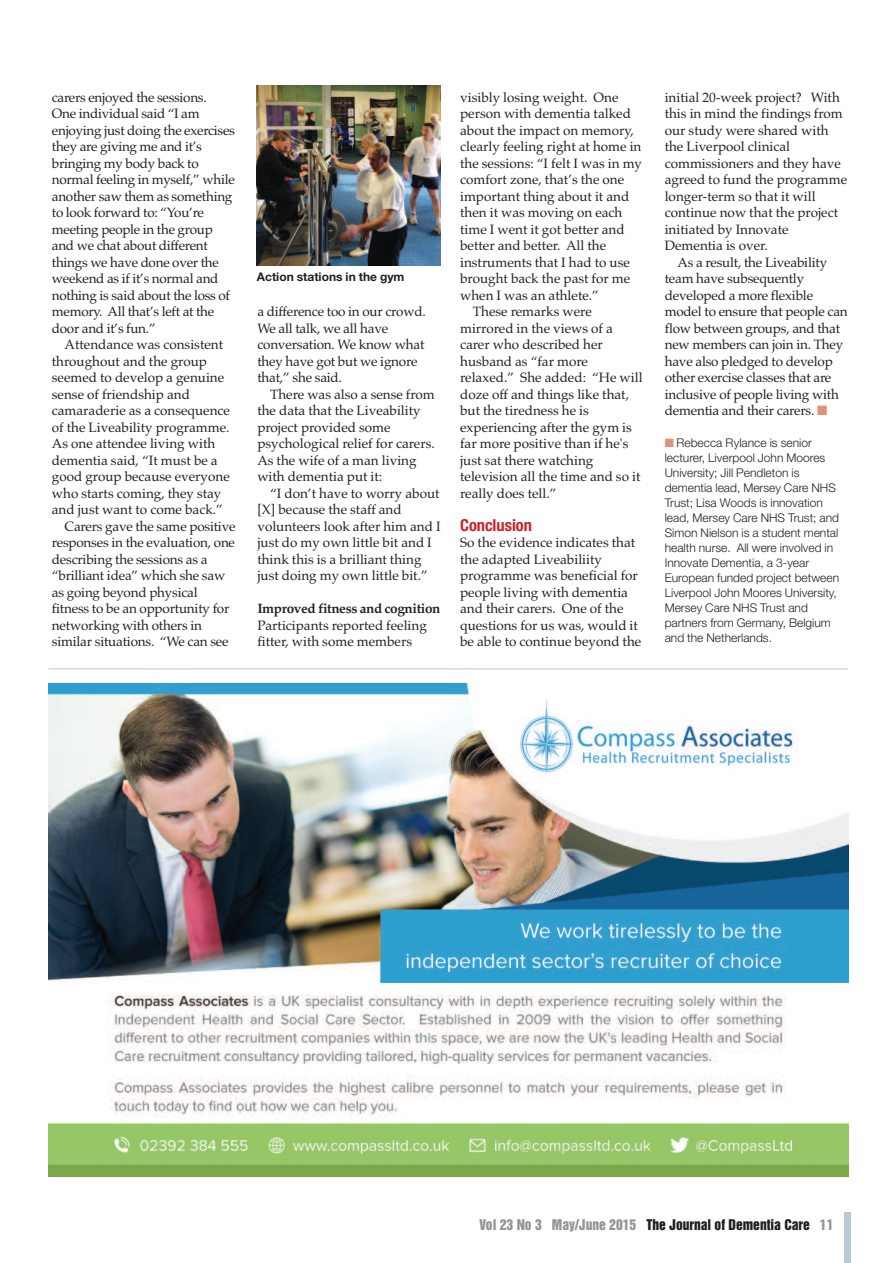
<style>
.page{position:relative;width:893px;height:1263px;background:#fff}
.page>*{position:absolute;margin:0;border:0;box-sizing:border-box;transform-origin:0 0}
.t1{font:700 condensed 16.5px "Helvetica Neue";color:#c8242b}
.t2{font:13.5px/16.5px "Palatino";color:#231f20}
.t3{font:13.5px/16.5px "Palatino";letter-spacing:-.02em;color:#231f20}
.t4{font:13.5px "Helvetica Inserat";color:#231f20}
.t5{font:700 13.5px "Palatino";letter-spacing:-.025em;color:#231f20}
.t6{font:300 12px/15px "Helvetica Neue";color:#231f20}
.t7{font:700 12px "Helvetica Neue";color:#231f20}
.s1{color:#e09179}
.s2{color:#939598}
</style>
<div class="page">
<div style="left:844px;top:1212px;width:6px;height:51px;background:#bbcad2"></div>
<img style="left:49px;top:683px;width:799px;height:493px">
<hr style="left:49px;top:668px;width:799px;height:1px;background:#bbcad2">
<img style="left:256px;top:85px;width:184px;height:181px">
<p class="t3" style="left:52px;top:89px;width:185px">carers enjoyed the sessions.<br>One individual said “I am enjoying just doing the exercises they are giving me and it’s bringing my body back to normal feeling in myself,” while another saw them as something to look forward to: “You’re meeting people in the group and we chat about different things we have done over the weekend as if it’s normal and nothing is said about the loss of memory. All that’s left at the door and it’s fun.”</p>
<p class="t2" style="left:65px;top:336px;width:160px">Attendance was consistent</p>
<p class="t2" style="left:52px;top:353px;width:157px">throughout and the group</p>
<p class="t2" style="left:52px;top:369px;width:174px">seemed to develop a genuine</p>
<p class="t2" style="left:52px;top:386px;width:140px">sense of friendship and</p>
<p class="t2" style="left:52px;top:402px;width:180px">camaraderie as a consequence</p>
<p class="t2" style="left:52px;top:419px;width:179px">of the Liveability programme.</p>
<p class="t2" style="left:52px;top:435px;width:165px">As one attendee living with</p>
<p class="t2" style="left:52px;top:452px;width:167px">dementia said, “It must be a</p>
<p class="t2" style="left:52px;top:468px;width:179px">good group because everyone</p>
<p class="t2" style="left:52px;top:485px;width:171px">who starts coming, they stay</p>
<p class="t2" style="left:52px;top:501px;width:173px">and just want to come back.”</p>
<p class="t2" style="left:65px;top:518px;width:172px">Carers gave the same positive</p>
<p class="t2" style="left:52px;top:534px;width:185px">responses in the evaluation, one</p>
<p class="t2" style="left:52px;top:551px;width:157px">describing the sessions as a</p>
<p class="t2" style="left:52px;top:567px;width:175px">“brilliant idea” which she saw</p>
<p class="t2" style="left:52px;top:584px;width:147px">as going beyond physical</p>
<p class="t2" style="left:52px;top:600px;width:179px">fitness to be an opportunity for</p>
<p class="t2" style="left:52px;top:617px;width:152px">networking with others in</p>
<p class="t2" style="left:52px;top:633px;width:178px">similar situations. “We can see</p>
<p class="t7" style="left:257px;top:269px;width:149px">Action stations in the gym</p>
<p class="t2" style="left:257px;top:303px;width:170px">a difference too in our crowd.<br>We all talk, we all have conversation. We know what they have got but we ignore that,” she said.</p>
<p class="t2" style="left:257px;top:386px;width:179px;text-indent:13px">There was also a sense from the data that the Liveability project provided some psychological relief for carers.<br>As the wife of a man living with dementia put it:</p>
<p class="t2" style="left:257px;top:485px;width:185px;text-indent:13px">“I don’t have to worry about [X] because the staff and volunteers look after him and I just do my own little bit and I think this is a brilliant thing just doing my own little bit.”</p>
<p class="t5" style="left:257px;top:600px;width:185px">Improved fitness and cognition</p>
<p class="t2" style="left:257px;top:617px;width:171px">Participants reported feeling fitter, with some members</p>
<p class="t2" style="left:460px;top:89px;width:160px">visibly losing weight. One</p>
<p class="t2" style="left:460px;top:105px;width:172px">person with dementia talked</p>
<p class="t2" style="left:460px;top:122px;width:175px">about the impact on memory,</p>
<p class="t2" style="left:460px;top:138px;width:183px">clearly feeling right at home in</p>
<p class="t2" style="left:460px;top:155px;width:183px">the sessions: “I felt I was in my</p>
<p class="t2" style="left:460px;top:171px;width:166px">comfort zone, that’s the one</p>
<p class="t2" style="left:460px;top:188px;width:171px">important thing about it and</p>
<p class="t2" style="left:460px;top:204px;width:164px">then it was moving on each</p>
<p class="t2" style="left:460px;top:221px;width:166px">time I went it got better and</p>
<p class="t2" style="left:460px;top:237px;width:148px">better and better. All the</p>
<p class="t2" style="left:460px;top:254px;width:171px">instruments that I had to use</p>
<p class="t2" style="left:460px;top:270px;width:172px">brought back the past for me</p>
<p class="t2" style="left:460px;top:287px;width:140px">when I was an athlete.”</p>
<p class="t2" style="left:473px;top:303px;width:120px">These remarks were</p>
<p class="t2" style="left:460px;top:320px;width:154px">mirrored in the views of a</p>
<p class="t2" style="left:460px;top:336px;width:144px">carer who described her</p>
<p class="t2" style="left:460px;top:353px;width:129px">husband as “far more</p>
<p class="t2" style="left:460px;top:369px;width:184px">relaxed.” She added: “He will</p>
<p class="t2" style="left:460px;top:386px;width:170px">doze off and things like that,</p>
<p class="t2" style="left:460px;top:402px;width:130px">but the tiredness he is</p>
<p class="t2" style="left:460px;top:419px;width:173px">experiencing after the gym is</p>
<p class="t2" style="left:460px;top:435px;width:170px">far more positive than if he's</p>
<p class="t2" style="left:460px;top:452px;width:135px">just sat there watching</p>
<p class="t2" style="left:460px;top:468px;width:182px">television all the time and so it</p>
<p class="t2" style="left:460px;top:485px;width:98px">really does tell.”</p>
<p class="t1" style="left:460px;top:519px;width:73px">Conclusion</p>
<p class="t2" style="left:460px;top:534px;width:183px">So the evidence indicates that the adapted Liveabiliity programme was beneficial for people living with dementia and their carers. One of the questions for us was, would it be able to continue beyond the</p>
<p class="t2" style="left:665px;top:89px;width:184px">initial 20-week project? With this in mind the findings from our study were shared with the Liverpool clinical commissioners and they have agreed to fund the programme longer-term so that it will continue now that the project initiated by Innovate<br>Dementia is over.</p>
<p class="t2" style="left:665px;top:254px;width:185px;text-indent:13px">As a result, the Liveability team have subsequently developed a more flexible model to ensure that people can flow between groups, and that new members can join in. They have also pledged to develop other exercise classes that are inclusive of people living with dementia and their carers. <span class="s1">■</span></p>
<p class="t6" style="left:665px;top:435px;width:176px"><span class="s1">■</span> Rebecca Rylance is senior lecturer, Liverpool John Moores<br>University; Jill Pendleton is dementia lead, Mersey Care NHS<br>Trust; Lisa Woods is innovation lead, Mersey Care NHS Trust; and<br>Simon Nielson is a student mental health nurse. All were involved in<br>Innovate Dementia, a 3-year<br>European funded project between<br>Liverpool John Moores University,<br>Mersey Care NHS Trust and partners from Germany, Belgium and the Netherlands.</p>
<p class="t4" style="left:480px;top:1219px;width:355px"><span class="s2">Vol 23 No 3 May/June 2015</span> The Journal of Dementia Care <span class="s2">11</span></p>
</div>
